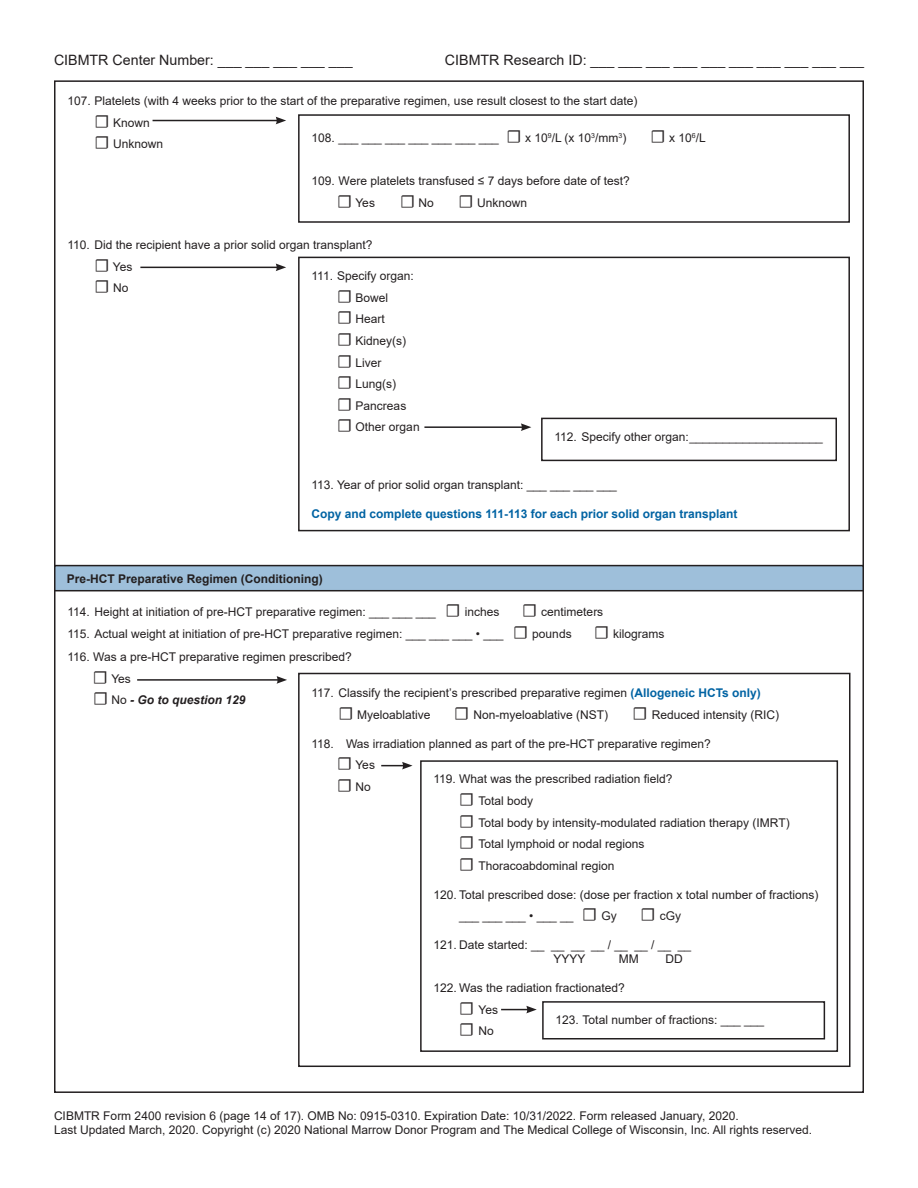
<style>
.page{position:relative;width:918px;height:1188px;background:#fff}
.page>*{position:absolute;margin:0;border:0;box-sizing:border-box;transform-origin:0 0}
.t1{font:14.25px "Arial";color:#231f20}
.t2{font:12px/21.6px "Arial";color:#231f20}
.t3{font:700 12px "Arial";color:#0163a3}
.t4{font:700 12px "Arial";color:#231f20}
.s1{font-family:"Minion Pro";font-size:18px}
.s2{font-weight:700;font-style:italic}
.s3{font-weight:700;color:#0163a3}
</style>
<div class="page">
<hr style="left:140px;top:267px;width:138px;height:1px;background:#231f20">
<svg style="left:276px;top:264px;width:10px;height:7px"></svg>
<div style="left:298px;top:114px;width:552px;height:109px;border:2px solid #231f20"></div>
<div style="left:298px;top:257px;width:552px;height:274px;border:2px solid #231f20"></div>
<hr style="left:153px;top:120px;width:125px;height:1px;background:#231f20">
<svg style="left:276px;top:117px;width:10px;height:7px"></svg>
<div style="left:541px;top:418px;width:296px;height:43px;border:2px solid #231f20"></div>
<hr style="left:424px;top:426px;width:99px;height:2px;background:#231f20">
<svg style="left:521px;top:423px;width:10px;height:8px"></svg>
<div style="left:55px;top:566px;width:808px;height:25px;background:#9ebfda"></div>
<div style="left:54px;top:565px;width:810px;height:26px;border:2px solid #231f20"></div>
<div style="left:298px;top:673px;width:552px;height:394px;border:2px solid #231f20"></div>
<hr style="left:137px;top:679px;width:142px;height:2px;background:#231f20">
<svg style="left:277px;top:676px;width:10px;height:8px"></svg>
<div style="left:420px;top:760px;width:418px;height:292px;border:2px solid #231f20"></div>
<div style="left:542px;top:1001px;width:283px;height:39px;border:2px solid #231f20"></div>
<svg style="left:501px;top:1006px;width:36px;height:7px"></svg>
<svg style="left:381px;top:762px;width:32px;height:7px"></svg>
<p class="t1" style="left:54px;top:50px;width:300px">CIBMTR Center Number: ___ ___ ___ ___ ___</p>
<p class="t1" style="left:445px;top:50px;width:421px">CIBMTR Research ID: ___ ___ ___ ___ ___ ___ ___ ___ ___ ___</p>
<p class="t2" style="left:94px;top:90px;width:544px;text-indent:-27px">107. Platelets (with 4 weeks prior to the start of the preparative regimen, use result closest to the start date) <span class="s1">☐</span> Known<br><span class="s1">☐</span> Unknown</p>
<p class="t2" style="left:311px;top:127px;width:316px">108. ___ ___ ___ ___ ___ ___ ___ <span class="s1">☐</span> x 10<sup>9</sup>/L (x 10<sup>3</sup>/mm<sup>3</sup>)</p>
<p class="t2" style="left:651px;top:127px;width:57px"><span class="s1">☐</span> x 10<sup>6</sup>/L</p>
<p class="t2" style="left:337px;top:170px;width:294px;text-indent:-26px">109. Were platelets transfused ≤ 7 days before date of test? <span class="s1">☐</span> Yes</p>
<p class="t2" style="left:400px;top:191px;width:35px"><span class="s1">☐</span> No</p>
<p class="t2" style="left:459px;top:191px;width:70px"><span class="s1">☐</span> Unknown</p>
<p class="t2" style="left:94px;top:234px;width:280px;text-indent:-27px">110. Did the recipient have a prior solid organ transplant? <span class="s1">☐</span> Yes<br><span class="s1">☐</span> No</p>
<p class="t2" style="left:337px;top:265px;width:84px;text-indent:-26px">111. Specify organ: <span class="s1">☐</span> Bowel<br><span class="s1">☐</span> Heart<br><span class="s1">☐</span> Kidney(s) <span class="s1">☐</span> Liver<br><span class="s1">☐</span> Lung(s)<br><span class="s1">☐</span> Pancreas <span class="s1">☐</span> Other organ</p>
<p class="t2" style="left:554px;top:426px;width:270px">112. Specify other organ:____________________</p>
<p class="t2" style="left:311px;top:474px;width:307px">113. Year of prior solid organ transplant: ___ ___ ___ ___</p>
<p class="t3" style="left:311px;top:505px;width:428px">Copy and complete questions 111-113 for each prior solid organ transplant</p>
<p class="t4" style="left:67px;top:570px;width:258px">Pre-HCT Preparative Regimen (Conditioning)</p>
<p class="t2" style="left:67px;top:601px;width:434px">114. Height at initiation of pre-HCT preparative regimen: ___ ___ ___ <span class="s1">☐</span> inches</p>
<p class="t2" style="left:67px;top:601px;width:599px;text-indent:455px"><span class="s1">☐</span> centimeters<br>115. Actual weight at initiation of pre-HCT preparative regimen: ___ ___ ___ • ___ <span class="s1">☐</span> pounds <span class="s1">☐</span> kilograms</p>
<p class="t2" style="left:93px;top:646px;width:260px;text-indent:-26px">116. Was a pre-HCT preparative regimen prescribed? <span class="s1">☐</span> Yes<br><span class="s1">☐</span> No <span class="s2">- Go to question 129</span></p>
<p class="t2" style="left:339px;top:682px;width:424px;text-indent:-27px">117. Classify the recipient’s prescribed preparative regimen <span class="s3">(Allogeneic HCTs only) </span><span class="s1">☐</span> Myeloablative</p>
<p class="t2" style="left:454px;top:704px;width:156px"><span class="s1">☐</span> Non-myeloablative (NST)</p>
<p class="t2" style="left:633px;top:704px;width:148px"><span class="s1">☐</span> Reduced intensity (RIC)</p>
<p class="t2" style="left:337px;top:733px;width:375px;text-indent:-26px">118. Was irradiation planned as part of the pre-HCT preparative regimen? <span class="s1">☐</span> Yes<br><span class="s1">☐</span> No</p>
<p class="t2" style="left:459px;top:768px;width:332px;text-indent:-26px">119. What was the prescribed radiation field?<br><span class="s1">☐</span> Total body<br><span class="s1">☐</span> Total body by intensity-modulated radiation therapy (IMRT) <span class="s1">☐</span> Total lymphoid or nodal regions<br><span class="s1">☐</span> Thoracoabdominal region</p>
<p class="t2" style="left:459px;top:883px;width:361px;text-indent:-26px">120. Total prescribed dose: (dose per fraction x total number of fractions) ___ ___ ___ • ___ __ <span class="s1">☐</span> Gy</p>
<p class="t2" style="left:641px;top:905px;width:42px"><span class="s1">☐</span> cGy</p>
<p class="t2" style="left:554px;top:937px;width:139px;line-height:14.4px;text-indent:-120px">121. Date started: __ __ __ __ / __ __ / __ __<br>YYYY</p>
<p class="t2" style="left:619px;top:948px;width:21px">MM</p>
<p class="t2" style="left:665px;top:948px;width:19px">DD</p>
<p class="t2" style="left:459px;top:977px;width:167px;text-indent:-26px">122. Was the radiation fractionated? <span class="s1">☐</span> Yes<br><span class="s1">☐</span> No</p>
<p class="t2" style="left:556px;top:1009px;width:210px">123. Total number of fractions: ___ ___</p>
<p class="t2" style="left:54px;top:1108px;width:760px;line-height:14.4px">CIBMTR Form 2400 revision 6 (page 14 of 17). OMB No: 0915-0310. Expiration Date: 10/31/2022. Form released January, 2020.<br>Last Updated March, 2020. Copyright (c) 2020 National Marrow Donor Program and The Medical College of Wisconsin, Inc. All rights reserved.</p>
</div>
